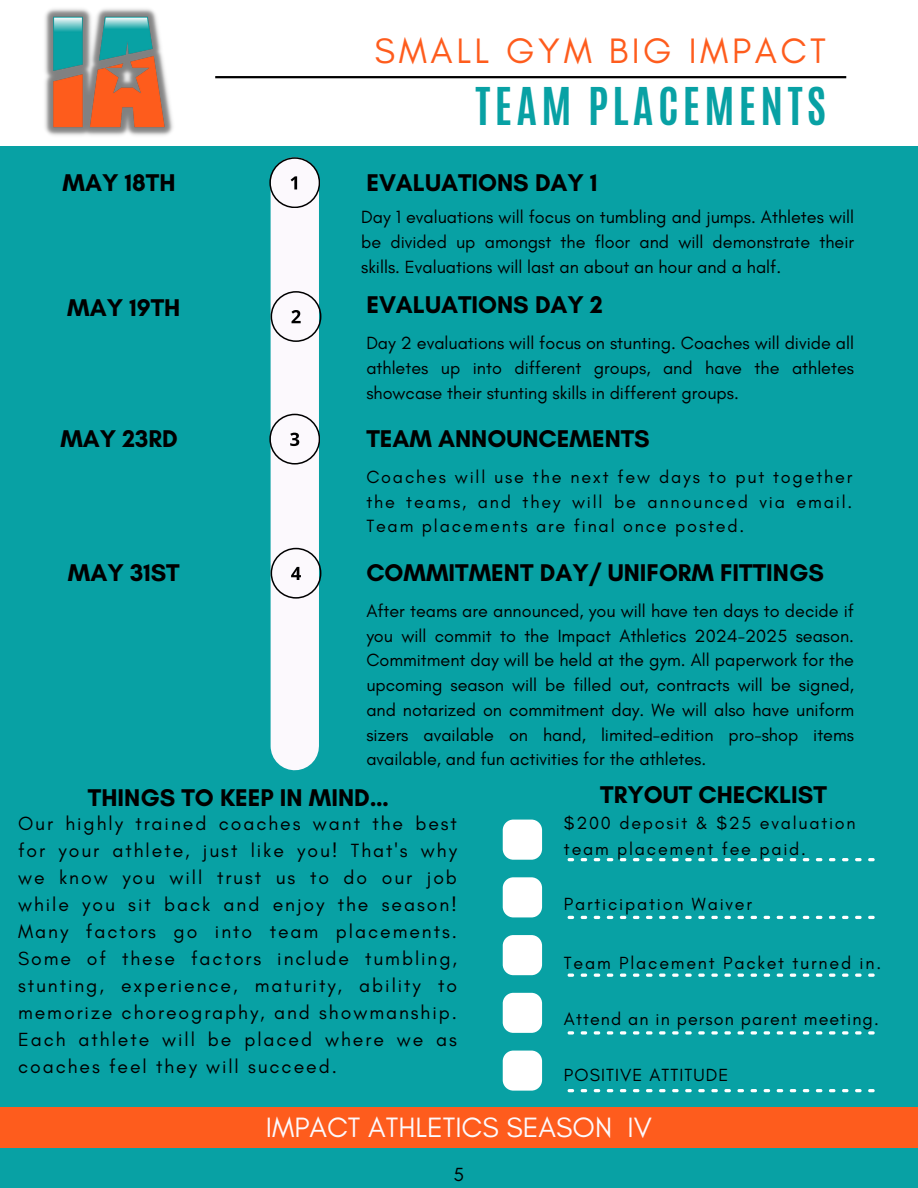
<style>
.page{position:relative;width:918px;height:1188px;background:#08a1a4}
.page>*{position:absolute;margin:0;border:0;box-sizing:border-box;transform-origin:0 0}
.t1{font:700 43.5px "Antonio";letter-spacing:.1em;color:#08a1a4}
.t2{font:36px "Glacial Indifference";letter-spacing:.1em;color:#fe5c1d}
.t3{font:28.5px "Glacial Indifference";color:#fcf9fd}
.t4{font:700 24.6px "Glacial Indifference";color:#000}
.t5{font:19.35px/27px "Glacial Indifference";letter-spacing:.1em;color:#000;text-align:justify}
.t6{font:18px/24.8px "Glacial Indifference";color:#000;text-align:justify}
.t7{font:17.85px/25.8px "Glacial Indifference";letter-spacing:.1em;color:#000}
.t8{font:17.85px "Glacial Indifference";letter-spacing:.06em;color:#000}
</style>
<div class="page">
<div style="left:271px;top:181px;width:48px;height:565px;background:#fcf9fd"></div>
<svg style="left:269px;top:157px;width:51px;height:51px"></svg>
<svg style="left:271px;top:291px;width:50px;height:51px"></svg>
<svg style="left:269px;top:414px;width:51px;height:50px"></svg>
<svg style="left:271px;top:548px;width:50px;height:50px"></svg>
<div style="left:0;top:0;width:918px;height:146px;background:#fff"></div>
<hr style="left:215px;top:76px;width:631px;height:2px;background:#000">
<img style="left:45px;top:8px;width:128px;height:128px">
<svg style="left:503px;top:820px;width:372px;height:272px"></svg>
<div style="left:0;top:1107px;width:918px;height:40px;background:#fe5c1d"></div>
<h1 class="t2" style="left:374px;top:29px;width:453px">SMALL GYM BIG IMPACT</h1>
<h4 class="t4" style="left:63px;top:167px;width:114px">MAY 18TH</h4>
<h4 class="t4" style="left:67px;top:292px;width:115px">MAY 19TH</h4>
<h4 class="t4" style="left:60px;top:424px;width:119px">MAY 23RD</h4>
<h4 class="t4" style="left:68px;top:558px;width:113px">MAY 31ST</h4>
<h2 class="t1" style="left:475px;top:76px;width:352px">TEAM PLACEMENTS</h2>
<p class="t4" style="left:366px;top:167px;width:233px">EVALUATIONS DAY 1</p>
<p class="t6" style="left:361px;top:204px;width:494px">Day 1 evaluations will focus on tumbling and jumps. Athletes will be divided up amongst the floor and will demonstrate their skills. Evaluations will last an about an hour and a half.</p>
<p class="t4" style="left:366px;top:290px;width:238px">EVALUATIONS DAY 2</p>
<p class="t6" style="left:366px;top:330px;width:489px">Day 2 evaluations will focus on stunting. Coaches will divide all athletes up into different groups, and have the athletes showcase their stunting skills in different groups.</p>
<h4 class="t4" style="left:366px;top:424px;width:285px">TEAM ANNOUNCEMENTS</h4>
<p class="t6" style="left:366px;top:464px;width:487px">Coaches will use the next few days to put together the teams, and they will be announced via email.<br>Team placements are final once posted.</p>
<h4 class="t4" style="left:366px;top:558px;width:459px">COMMITMENT DAY/ UNIFORM FITTINGS</h4>
<p class="t6" style="left:366px;top:598px;width:489px">After teams are announced, you will have ten days to decide if you will commit to the Impact Athletics 2024-2025 season.<br>Commitment day will be held at the gym. All paperwork for the upcoming season will be filled out, contracts will be signed, and notarized on commitment day. We will also have uniform sizers available on hand, limited-edition pro-shop items available, and fun activities for the athletes.</p>
<p class="t4" style="left:88px;top:783px;width:303px">THINGS TO KEEP IN MIND…</p>
<h4 class="t4" style="left:600px;top:779px;width:228px">TRYOUT CHECKLIST</h4>
<p class="t7" style="left:564px;top:810px;width:293px">$200 deposit &amp; $25 evaluation team placement fee paid.</p>
<h4 class="t7" style="left:564px;top:891px;width:190px">Participation Waiver</h4>
<h4 class="t5" style="left:18px;top:810px;width:441px">Our highly trained coaches want the best for your athlete, just like you! That's why we know you will trust us to do our job while you sit back and enjoy the season!<br>Many factors go into team placements.<br>Some of these factors include tumbling, stunting, experience, maturity, ability to memorize choreography, and showmanship.<br>Each athlete will be placed where we as coaches feel they will succeed.</h4>
<h4 class="t7" style="left:564px;top:950px;width:319px">Team Placement Packet turned in.</h4>
<p class="t8" style="left:564px;top:1008px;width:316px">Attend an in person parent meeting.</p>
<p class="t8" style="left:564px;top:1065px;width:166px">POSITIVE ATTITUDE</p>
<p class="t3" style="left:266px;top:1109px;width:388px">IMPACT ATHLETICS SEASON IV</p>
<p class="t5" style="left:454px;top:1161px;width:12px">5</p>
</div>
